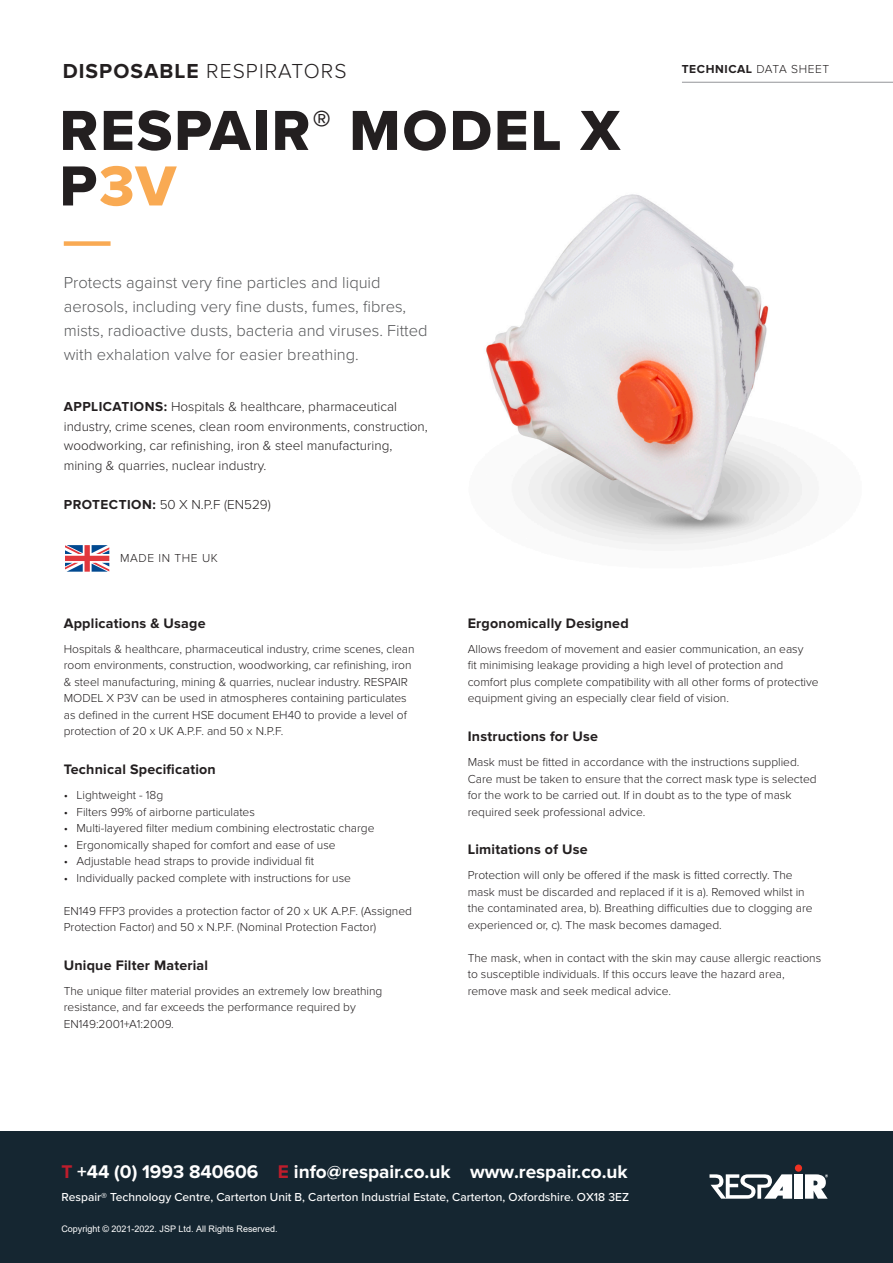
<style>
.page{position:relative;width:893px;height:1263px;background:#fff}
.page>*{position:absolute;margin:0;border:0;box-sizing:border-box;transform-origin:0 0}
.t1{font:58.5px "Proxima Nova Extrabld";letter-spacing:.035em;color:#231f20}
.t2{font:58.5px "Proxima Nova Extrabld";color:#f9aa53}
.t3{font:300 21px "Proxima Nova";letter-spacing:.05em;color:#231f20}
.t4{font:700 19.05px "Proxima Nova";color:#fff}
.t5{font:300 16.5px/24px "Proxima Nova";color:#57585a}
.Paragraph_Style_1{font:700 14.25px "Proxima Nova";letter-spacing:.015em;color:#231f20}
.t6{font:300 13.5px/19.5px "Proxima Nova";color:#231f20}
.t7{font:300 12px/16.5px "Proxima Nova";color:#231f20}
.t8{font:500 12px "Proxima Nova";color:#fff}
.t9{font:700 12px "Proxima Nova";letter-spacing:.05em;color:#231f20}
.t10{font:300 12px "Proxima Nova";letter-spacing:.05em;color:#231f20}
.t11{font:9px "Arial";color:#fff}
.s1{font-weight:700}
.s2{font-weight:300}
.s3{color:#231f20}
.s4{color:#be1d2c}
</style>
<div class="page">
<img style="left:486px;top:194px;width:316px;height:351px">
<div style="left:0;top:1132px;width:893px;height:131px;background:#152631"></div>
<div style="left:794px;top:1174px;width:9px;height:25px;background:#fff"></div>
<div style="left:795px;top:1165px;width:7px;height:7px;background:#ef3122;border-radius:50%"></div>
<svg style="left:709px;top:1174px;width:83px;height:25px"></svg>
<svg style="left:805px;top:1174px;width:23px;height:25px"></svg>
<hr style="left:682px;top:82px;width:211px;height:1px;background:#939598">
<svg style="left:65px;top:545px;width:44px;height:27px"></svg>
<div style="left:64px;top:241px;width:47px;height:5px;background:#f9aa53"></div>
<p class="t3" style="left:63px;top:59px;width:285px"><span class="s1">DISPOSABLE</span> RESPIRATORS</p>
<p class="t9" style="left:682px;top:62px;width:149px">TECHNICAL <span class="s2">DATA SHEET</span></p>
<p class="t1" style="left:60px;top:87px;width:562px">RESPAIR<sup>®</sup> MODEL X</p>
<p class="t2" style="left:60px;top:142px;width:118px"><span class="s3">P</span>3V</p>
<p class="t5" style="left:64px;top:271px;width:365px">Protects against very fine particles and liquid aerosols, including very fine dusts, fumes, fibres, mists, radioactive dusts, bacteria and viruses. Fitted with exhalation valve for easier breathing.</p>
<p class="t6" style="left:64px;top:397px;width:366px"><span class="s1">APPLICATIONS:</span> Hospitals &amp; healthcare, pharmaceutical industry, crime scenes, clean room environments, construction, woodworking, car refinishing, iron &amp; steel manufacturing,</p>
<p class="t6" style="left:64px;top:456px;width:204px">mining &amp; quarries, nuclear industry.</p>
<p class="t6" style="left:64px;top:495px;width:209px"><span class="s1">PROTECTION:</span> 50 X N.P.F (EN529)</p>
<p class="t10" style="left:120px;top:551px;width:99px">MADE IN THE UK</p>
<p class="Paragraph_Style_1" style="left:64px;top:615px;width:143px">Applications &amp; Usage</p>
<p class="t7" style="left:64px;top:641px;width:352px">Hospitals &amp; healthcare, pharmaceutical industry, crime scenes, clean room environments, construction, woodworking, car refinishing, iron &amp; steel manufacturing, mining &amp; quarries, nuclear industry. RESPAIR MODEL X P3V can be used in atmospheres containing particulates as defined in the current HSE document EH40 to provide a level of protection of 20 x UK A.P.F. and 50 x N.P.F.</p>
<p class="Paragraph_Style_1" style="left:64px;top:761px;width:154px">Technical Specification</p>
<p class="t7" style="left:64px;top:787px;width:101px">• Lightweight - 18g</p>
<p class="t7" style="left:64px;top:804px;width:193px">• Filters 99% of airborne particulates</p>
<p class="t7" style="left:64px;top:820px;width:312px">• Multi-layered filter medium combining electrostatic charge</p>
<p class="t7" style="left:64px;top:837px;width:273px">• Ergonomically shaped for comfort and ease of use</p>
<p class="t7" style="left:64px;top:853px;width:252px">• Adjustable head straps to provide individual fit</p>
<p class="t7" style="left:64px;top:870px;width:289px">• Individually packed complete with instructions for use</p>
<p class="t7" style="left:64px;top:903px;width:350px">EN149 FFP3 provides a protection factor of 20 x UK A.P.F. (Assigned<br>Protection Factor) and 50 x N.P.F. (Nominal Protection Factor)</p>
<p class="Paragraph_Style_1" style="left:64px;top:957px;width:146px">Unique Filter Material</p>
<p class="t7" style="left:64px;top:983px;width:320px">The unique filter material provides an extremely low breathing resistance, and far exceeds the performance required by<br>EN149:2001+A1:2009.</p>
<p class="Paragraph_Style_1" style="left:468px;top:615px;width:162px">Ergonomically Designed</p>
<p class="t7" style="left:468px;top:641px;width:352px">Allows freedom of movement and easier communication, an easy<br>fit minimising leakage providing a high level of protection and comfort plus complete compatibility with all other forms of protective equipment giving an especially clear field of vision.</p>
<p class="Paragraph_Style_1" style="left:468px;top:728px;width:132px">Instructions for Use</p>
<p class="t7" style="left:468px;top:754px;width:350px">Mask must be fitted in accordance with the instructions supplied.<br>Care must be taken to ensure that the correct mask type is selected for the work to be carried out. If in doubt as to the type of mask required seek professional advice.</p>
<p class="Paragraph_Style_1" style="left:468px;top:841px;width:121px">Limitations of Use</p>
<p class="t7" style="left:468px;top:867px;width:346px">Protection will only be offered if the mask is fitted correctly. The mask must be discarded and replaced if it is a). Removed whilst in the contaminated area, b). Breathing difficulties due to clogging are experienced or, c). The mask becomes damaged.</p>
<p class="t7" style="left:468px;top:950px;width:355px">The mask, when in contact with the skin may cause allergic reactions to susceptible individuals. If this occurs leave the hazard area, remove mask and seek medical advice.</p>
<p class="t4" style="left:61px;top:1161px;width:568px"><span class="s4">T</span> +44 (0) 1993 840606 <span class="s4">E</span> info@respair.co.uk www.respair.co.uk</p>
<p class="t8" style="left:61px;top:1188px;width:569px">Respair® Technology Centre, Carterton Unit B, Carterton Industrial Estate, Carterton, Oxfordshire. OX18 3EZ</p>
<p class="t11" style="left:61px;top:1223px;width:218px">Copyright © 2021-2022. JSP Ltd. All Rights Reserved.</p>
</div>
